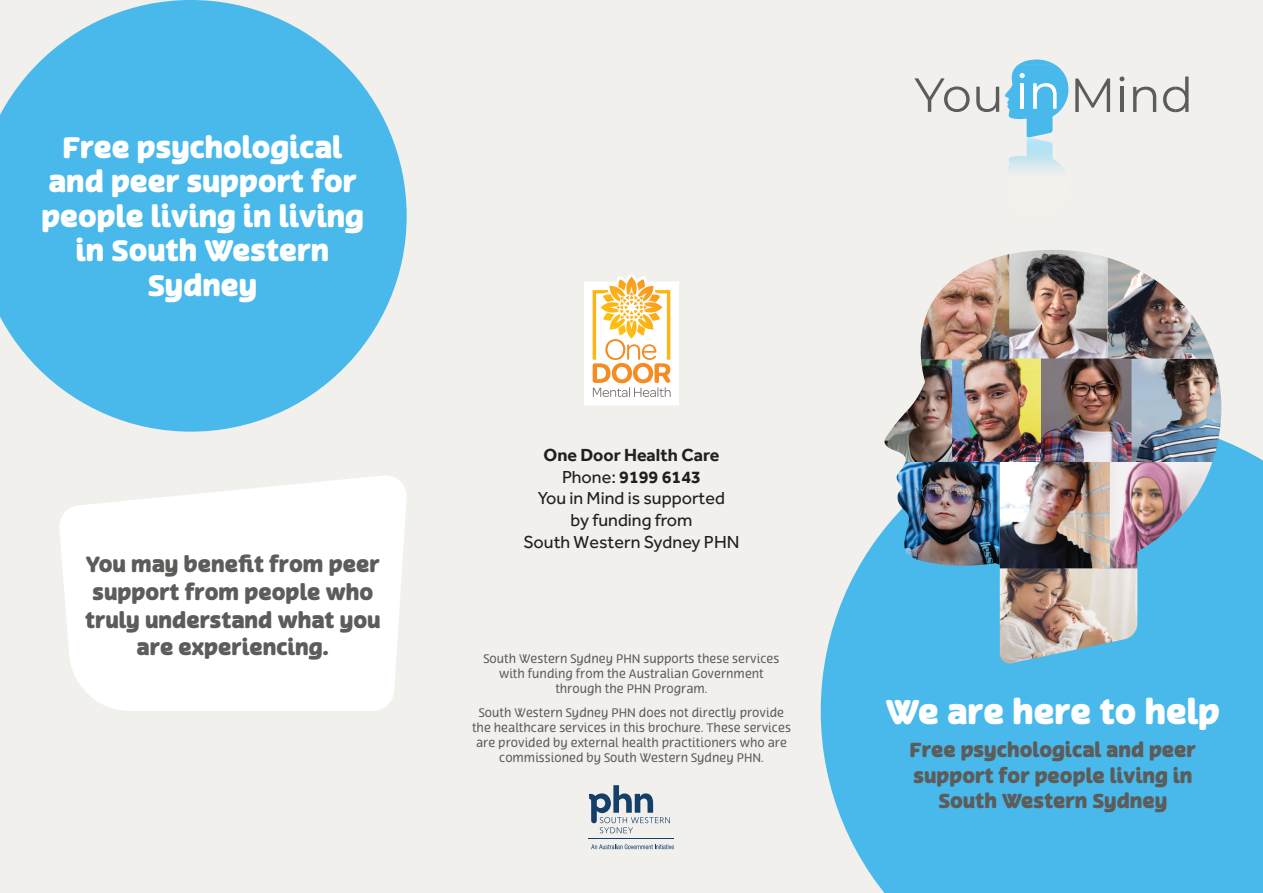
<style>
.page{position:relative;width:1263px;height:893px;background:#f2f0ec}
.page>*{position:absolute;margin:0;border:0;box-sizing:border-box;transform-origin:0 0}
.t1{font:900 33px "Terfens";color:#fff}
.t2{font:900 28.5px/34.3px "Terfens";color:#fff;text-align:center}
.t3{font:900 21.15px/27.5px "Terfens";color:#5c5c5b;text-align:center}
.t4{font:900 19.5px/25.3px "Terfens";color:#5c5c5b;text-align:center}
.t5{font:18px/21.6px "Effra";color:#231f20;text-align:center}
.t6{font:12px/15px "Terfens";color:#5c5c5b;text-align:center}
.s1{font-weight:700}
</style>
<div class="page">
<svg style="left:0;top:0;width:407px;height:432px;fill:#48b9ea"></svg>
<svg style="left:59px;top:475px;width:348px;height:236px;background:#fdfdfc"></svg>
<svg style="left:584px;top:273px;width:95px;height:133px;background:#fae3be"></svg>
<svg style="left:821px;top:439px;width:442px;height:454px;background:#57beea"></svg>
<svg style="left:914px;top:78px;width:56px;height:34px"></svg>
<svg style="left:1075px;top:79px;width:35px;height:33px"></svg>
<svg style="left:1119px;top:77px;width:5px;height:4px"></svg>
<hr style="left:1120px;top:87px;width:4px;height:25px;background:#5c5c5b">
<svg style="left:1133px;top:87px;width:23px;height:25px"></svg>
<svg style="left:1163px;top:77px;width:25px;height:35px"></svg>
<svg style="left:976px;top:60px;width:92px;height:112px"></svg>
<hr style="left:589px;top:838px;width:85px;height:1px;background:#133f69">
<svg style="left:589px;top:785px;width:81px;height:48px"></svg>
<svg style="left:591px;top:844px;width:83px;height:5px"></svg>
<img style="left:1000px;top:568px;width:137px;height:95px">
<img style="left:952px;top:358px;width:89px;height:104px">
<img style="left:1041px;top:358px;width:90px;height:104px">
<img style="left:1110px;top:462px;width:102px;height:106px">
<img style="left:1131px;top:359px;width:90px;height:103px">
<img style="left:884px;top:359px;width:68px;height:108px">
<img style="left:1107px;top:258px;width:107px;height:101px">
<img style="left:999px;top:462px;width:111px;height:106px">
<img style="left:1009px;top:250px;width:98px;height:108px">
<img style="left:920px;top:254px;width:89px;height:105px">
<img style="left:891px;top:462px;width:108px;height:104px">
<h2 class="t2" style="left:41px;top:132px;width:324px">Free psychological and peer support for people living in living in South Western<br>Sydney</h2>
<h3 class="t3" style="left:85px;top:552px;width:297px">You may benefit from peer support from people who truly understand what you are experiencing.</h3>
<h3 class="t5" style="left:523px;top:444px;width:218px"><span class="s1">One Door Health Care<br></span>Phone: <span class="s1">9199 6143<br></span>You in Mind is supported<br>by funding from<br>South Western Sydney PHN</h3>
<p class="t6" style="left:483px;top:652px;width:297px">South Western Sydney PHN supports these services with funding from the Australian Government through the PHN Program.</p>
<p class="t6" style="left:472px;top:705px;width:320px">South Western Sydney PHN does not directly provide the healthcare services in this brochure. These services are provided by external health practitioners who are commissioned by South Western Sydney PHN.</p>
<h1 class="t1" style="left:886px;top:690px;width:336px">We are here to help</h1>
<h3 class="t4" style="left:910px;top:739px;width:288px">Free psychological and peer support for people living in<br>South Western Sydney</h3>
</div>
